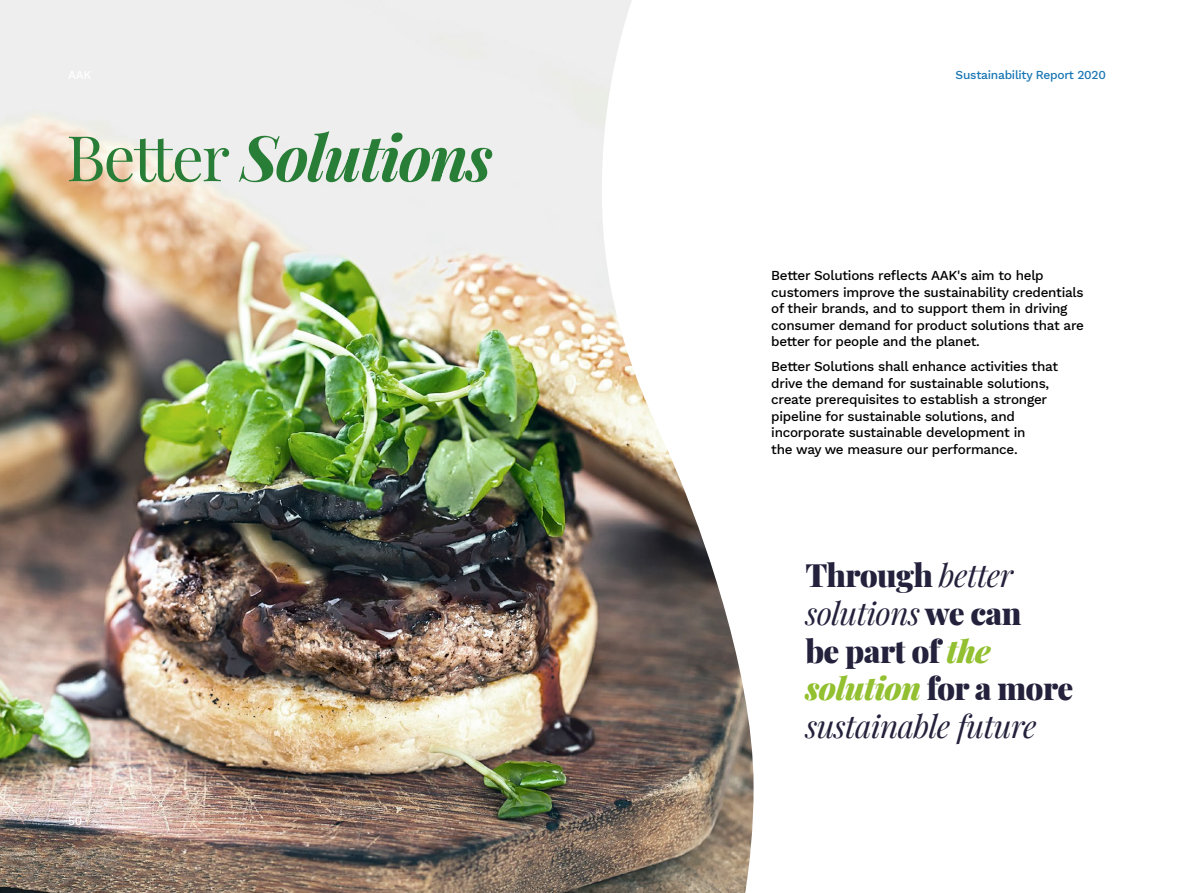
<style>
.page{position:relative;width:1191px;height:893px;background:#fff}
.page>*{position:absolute;margin:0;border:0;box-sizing:border-box;transform-origin:0 0}
.t1{font:italic 700 63px "Playfair Display";letter-spacing:-.03em;color:#297e37}
.t2{font:italic 31.5px/37.8px "Playfair Display";letter-spacing:-.02em;color:#24213c}
.t3{font:500 13.5px/16.5px "Work Sans";letter-spacing:-.02em;color:#000}
.t4{font:500 12px "Work Sans";letter-spacing:-.02em;color:#1675b3}
.t5{font:500 12px "Work Sans";color:#fff}
.s1{font-weight:400;font-style:normal}
.s2{font-weight:900;font-style:normal}
.s3{font-weight:900;color:#92c030}
</style>
<div class="page">
<img style="left:0;top:0;width:753px;height:893px">
<h1 class="t1" style="left:66px;top:109px;width:428px"><span class="s1">Better</span> Solutions</h1>
<p class="t5" style="left:68px;top:812px;width:16px">50</p>
<p class="t4" style="left:955px;top:66px;width:152px">Sustainability Report 2020</p>
<p class="t3" style="left:771px;top:267px;width:314px">Better Solutions reflects AAK's aim to help customers improve the sustainability credentials of their brands, and to support them in driving consumer demand for product solutions that are better for people and the planet.</p>
<p class="t3" style="left:771px;top:358px;width:288px">Better Solutions shall enhance activities that drive the demand for sustainable solutions, create prerequisites to establish a stronger pipeline for sustainable solutions, and incorporate sustainable development in<br>the way we measure our performance.</p>
<h2 class="t2" style="left:805px;top:554px;width:269px"><span class="s2">Through</span> better solutions <span class="s2">we can<br>be part of</span> <span class="s3">the solution</span> <span class="s2">for a more </span>sustainable future</h2>
</div>
